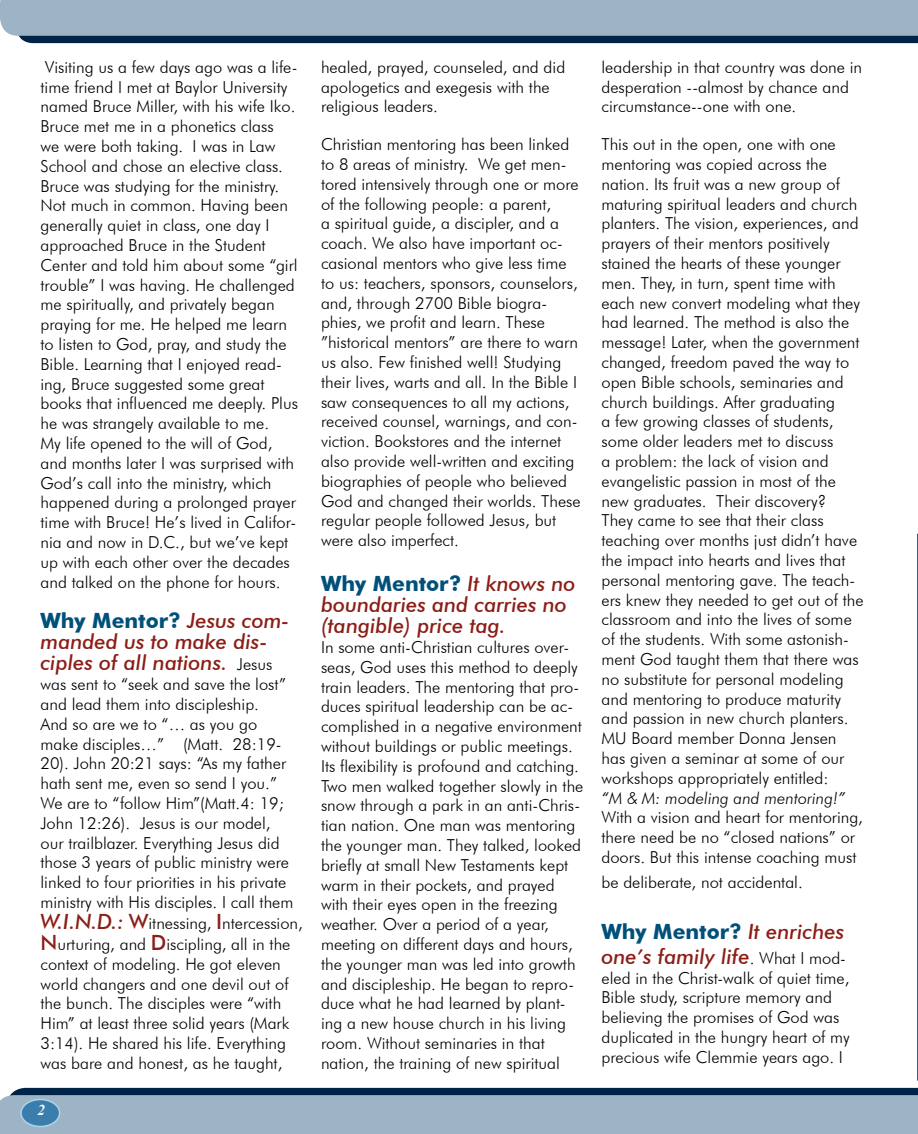
<style>
.page{position:relative;width:918px;height:1134px;background:#fff}
.page>*{position:absolute;margin:0;border:0;box-sizing:border-box;transform-origin:0 0}
.t1{font:italic 500 21px/21px "Futura BT";color:#8c1e17}
.t2{font:300 16.5px/19.8px "Futura BT";color:#000}
.t3{font:italic 300 16.5px "Futura BT";color:#000}
.t4{font:italic 700 15px "Times New Roman";color:#fff}
.s1{font-weight:700;font-style:normal;color:#00507a}
.s2{font-weight:300;font-style:normal;font-size:16.5px;color:#000}
.s3{font-weight:500;font-style:italic;font-size:21px;color:#8c1e17}
.s4{font-weight:500;font-size:21px;color:#8c1e17}
</style>
<div class="page">
<div style="left:10px;top:1088px;width:908px;height:7px;background:#002348"></div>
<div style="left:0;top:1095px;width:918px;height:39px;background:#9cb4c5"></div>
<svg style="left:21px;top:1100px;width:39px;height:27px"></svg>
<div style="left:20px;top:1099px;width:40px;height:28px;border:2px solid #9cb4c5;border-radius:50%"></div>
<svg style="left:0;top:0;width:918px;height:43px;background:#839db1"></svg>
<svg style="left:917px;top:534px;width:1px;height:547px"></svg>
<p class="t2" style="left:40px;top:57px;width:259px">Visiting us a few days ago was a life&shy;time friend I met at Baylor University named Bruce Miller, with his wife Iko.<br>Bruce met me in a phonetics class<br>we were both taking. I was in Law School and chose an elective class.<br>Bruce was studying for the ministry.<br>Not much in common. Having been generally quiet in class, one day I approached Bruce in the Student Center and told him about some “girl trouble” I was having. He challenged me spiritually, and privately began praying for me. He helped me learn to listen to God, pray, and study the Bible. Learning that I enjoyed read&shy;ing, Bruce suggested some great books that influenced me deeply. Plus he was strangely available to me.<br>My life opened to the will of God, and months later I was surprised with God’s call into the ministry, which happened during a prolonged prayer time with Bruce! He’s lived in Califor&shy;nia and now in D.C., but we’ve kept up with each other over the decades and talked on the phone for hours.</p>
<p class="t1" style="left:40px;top:610px;width:250px"><span class="s1">Why Mentor?</span> Jesus com&shy;manded us to make dis&shy;ciples of all nations. <span class="s2">Jesus</span></p>
<p class="t2" style="left:40px;top:674px;width:264px">was sent to “seek and save the lost” and lead them into discipleship.<br>And so are we to “… as you go<br>make disciples…” (Matt. 28:19- 20). John 20:21 says: “As my father hath sent me, even so send I you.” We are to “follow Him”(Matt.4: 19; John 12:26). Jesus is our model,<br>our trailblazer. Everything Jesus did those 3 years of public ministry were linked to four priorities in his private ministry with His disciples. I call them <span class="s3">W.I.N.D.:</span> <span class="s4">W</span>itnessing, <span class="s4">I</span>ntercession, <span class="s4">N</span>urturing, and <span class="s4">D</span>iscipling, all in the context of modeling. He got eleven world changers and one devil out of the bunch. The disciples were “with Him” at least three solid years (Mark 3:14). He shared his life. Everything was bare and honest, as he taught,</p>
<p class="t4" style="left:38px;top:1100px;width:9px">2</p>
<p class="t2" style="left:321px;top:57px;width:246px">healed, prayed, counseled, and did apologetics and exegesis with the religious leaders.</p>
<p class="t2" style="left:321px;top:134px;width:261px">Christian mentoring has been linked to 8 areas of ministry. We get men&shy;tored intensively through one or more of the following people: a parent,<br>a spiritual guide, a discipler, and a coach. We also have important oc&shy;casional mentors who give less time to us: teachers, sponsors, counselors, and, through 2700 Bible biogra&shy;phies, we profit and learn. These ”historical mentors” are there to warn us also. Few finished well! Studying their lives, warts and all. In the Bible I saw consequences to all my actions, received counsel, warnings, and con&shy;viction. Bookstores and the internet also provide well-written and exciting biographies of people who believed God and changed their worlds. These regular people followed Jesus, but were also imperfect.</p>
<p class="t1" style="left:321px;top:573px;width:256px"><span class="s1">Why Mentor?</span> It knows no boundaries and carries no (tangible) price tag.</p>
<p class="t2" style="left:321px;top:637px;width:264px">In some anti-Christian cultures over&shy;seas, God uses this method to deeply train leaders. The mentoring that pro&shy;duces spiritual leadership can be ac&shy;complished in a negative environment without buildings or public meetings.<br>Its flexibility is profound and catching.<br>Two men walked together slowly in the snow through a park in an anti-Chris&shy;tian nation. One man was mentoring the younger man. They talked, looked briefly at small New Testaments kept warm in their pockets, and prayed with their eyes open in the freezing weather. Over a period of a year, meeting on different days and hours, the younger man was led into growth and discipleship. He began to repro&shy;duce what he had learned by plant&shy;ing a new house church in his living room. Without seminaries in that nation, the training of new spiritual</p>
<p class="t2" style="left:602px;top:57px;width:262px">leadership in that country was done in desperation --almost by chance and circumstance--one with one.</p>
<p class="t2" style="left:602px;top:134px;width:264px">This out in the open, one with one mentoring was copied across the nation. Its fruit was a new group of maturing spiritual leaders and church planters. The vision, experiences, and prayers of their mentors positively stained the hearts of these younger men. They, in turn, spent time with each new convert modeling what they had learned. The method is also the message! Later, when the government changed, freedom paved the way to open Bible schools, seminaries and church buildings. After graduating<br>a few growing classes of students, some older leaders met to discuss<br>a problem: the lack of vision and evangelistic passion in most of the new graduates. Their discovery?<br>They came to see that their class teaching over months just didn’t have the impact into hearts and lives that personal mentoring gave. The teach&shy;ers knew they needed to get out of the classroom and into the lives of some of the students. With some astonish&shy;ment God taught them that there was no substitute for personal modeling and mentoring to produce maturity and passion in new church planters.<br>MU Board member Donna Jensen has given a seminar at some of our workshops appropriately entitled:</p>
<p class="t3" style="left:602px;top:788px;width:246px">“M &amp; M: modeling and mentoring!”</p>
<p class="t2" style="left:602px;top:807px;width:263px">With a vision and heart for mentoring, there need be no “closed nations” or doors. But this intense coaching must</p>
<p class="t2" style="left:602px;top:872px;width:203px">be deliberate, not accidental.</p>
<p class="t1" style="left:602px;top:918px;width:246px;line-height:25.2px"><span class="s1">Why Mentor?</span> It enriches one’s family life<span class="s2">. What I mod-</span></p>
<p class="t2" style="left:602px;top:968px;width:250px">eled in the Christ-walk of quiet time, Bible study, scripture memory and believing the promises of God was duplicated in the hungry heart of my precious wife Clemmie years ago. I</p>
</div>
